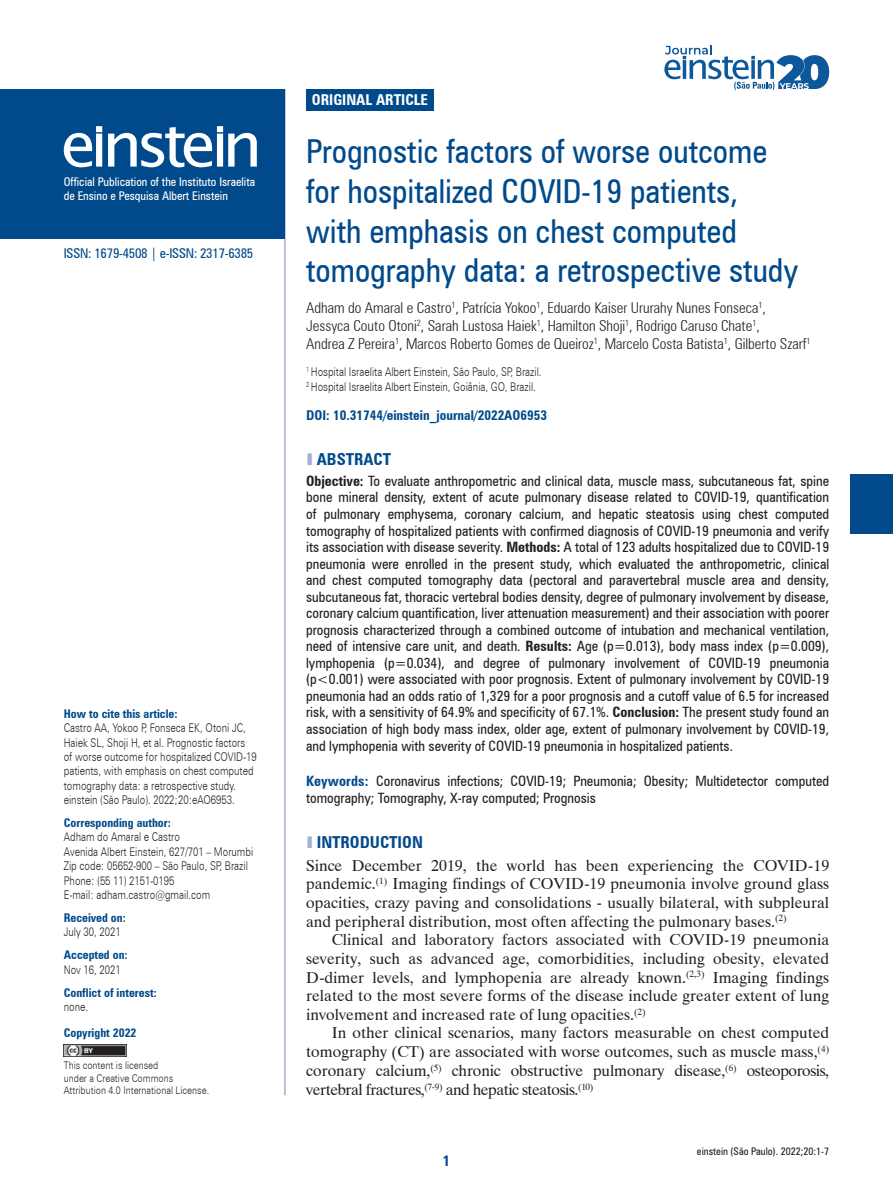
<style>
.page{position:relative;width:893px;height:1191px;background:#fff}
.page>*{position:absolute;margin:0;border:0;box-sizing:border-box;transform-origin:0 0}
.t1{font:condensed 33px/39.6px "Zurich BT";color:#004a8b}
.t2{font:700 condensed 16.5px "Zurich BT";color:#004a8b}
.t3{font:15.75px/18.6px "Dutch 801 BT";color:#231f20;text-align:justify}
.t4{font:300 condensed 15px/18px "Zurich BT";color:#231f20}
.t5{font:700 condensed 15px "Zurich BT";color:#fff}
.t6{font:700 condensed 15px "Zurich BT";color:#004a8b}
.t7{font:condensed 14.25px/16.5px "Zurich BT";color:#231f20;text-align:justify}
.t8{font:700 condensed 13.5px "Zurich BT";color:#004a8b}
.t9{font:condensed 13.5px "Zurich BT";letter-spacing:-.02em;color:#004a8b}
.t10{font:300 12px/14.4px "Zurich BT";color:#231f20;scale:.8 1}
.t11{font:700 condensed 12px "Zurich BT";color:#004a8b}
.t12{font:condensed 12px/14.4px "Zurich BT";color:#fff}
.t13{font:300 10.5px/12.6px "Zurich BT";color:#231f20;scale:.85 1}
.t14{font:condensed 10.5px "Zurich BT";color:#231f20}
.s1{color:#a2b0d2}
.s2{font-weight:700}
.s3{font-weight:700;color:#004a8b}
</style>
<div class="page">
<img style="left:64px;top:1044px;width:63px;height:12px">
<div style="left:306px;top:89px;width:128px;height:21px;background:#004a8b"></div>
<hr style="left:284px;top:89px;width:2px;height:1006px;background:#a2b0d2">
<div style="left:0;top:89px;width:284px;height:149px;background:#004a8b"></div>
<div style="left:850px;top:474px;width:43px;height:60px;background:#004a8b"></div>
<svg style="left:108px;top:126px;width:149px;height:41px"></svg>
<svg style="left:64px;top:126px;width:38px;height:41px"></svg>
<svg style="left:664px;top:45px;width:165px;height:45px"></svg>
<p class="t12" style="left:64px;top:174px;width:193px">Official Publication of the Instituto Israelita de Ensino e Pesquisa Albert Einstein</p>
<p class="t9" style="left:64px;top:245px;width:191px">ISSN: 1679-4508 | e-ISSN: 2317-6385</p>
<p class="t11" style="left:64px;top:706px;width:115px">How to cite this article:</p>
<p class="t10" style="left:64px;top:720px;width:243px">Castro AA, Yokoo P, Fonseca EK, Otoni JC, Haiek SL, Shoji H, et al. Prognostic factors of worse outcome for hospitalized COVID-19 patients, with emphasis on chest computed tomography data: a retrospective study. einstein (São Paulo). 2022;20:eAO6953.</p>
<p class="t11" style="left:64px;top:815px;width:109px">Corresponding author:</p>
<p class="t10" style="left:64px;top:830px;width:238px">Adham do Amaral e Castro<br>Avenida Albert Einstein, 627/701 – Morumbi Zip code: 05652-900 – São Paulo, SP, Brazil Phone: (55 11) 2151-0195<br>E-mail: adham.castro@gmail.com</p>
<p class="t11" style="left:64px;top:910px;width:64px">Received on:</p>
<p class="t10" style="left:64px;top:925px;width:73px">July 30, 2021</p>
<p class="t11" style="left:64px;top:947px;width:65px">Accepted on:</p>
<p class="t10" style="left:64px;top:962px;width:73px">Nov 16, 2021</p>
<p class="t11" style="left:64px;top:985px;width:95px">Conflict of interest:</p>
<p class="t10" style="left:64px;top:999px;width:32px">none.</p>
<p class="t11" style="left:64px;top:1025px;width:74px">Copyright 2022</p>
<p class="t13" style="left:64px;top:1058px;width:173px">This content is licensed<br>under a Creative Commons<br>Attribution 4.0 International License.</p>
<p class="t5" style="left:312px;top:91px;width:118px">ORIGINAL ARTICLE</p>
<h1 class="t1" style="left:306px;top:131px;width:494px">Prognostic factors of worse outcome for hospitalized COVID-19 patients, with emphasis on chest computed tomography data: a retrospective study</h1>
<p class="t4" style="left:306px;top:298px;width:506px">Adham do Amaral e Castro<sup>1</sup>, Patrícia Yokoo<sup>1</sup>, Eduardo Kaiser Ururahy Nunes Fonseca<sup>1</sup>,<br>Jessyca Couto Otoni<sup>2</sup>, Sarah Lustosa Haiek<sup>1</sup>, Hamilton Shoji<sup>1</sup>, Rodrigo Caruso Chate<sup>1</sup>,<br>Andrea Z Pereira<sup>1</sup>, Marcos Roberto Gomes de Queiroz<sup>1</sup>, Marcelo Costa Batista<sup>1</sup>, Gilberto Szarf<sup>1</sup></p>
<p class="t10" style="left:306px;top:365px;width:296px"><sup>1</sup> Hospital Israelita Albert Einstein, São Paulo, SP, Brazil.<br><sup>2</sup> Hospital Israelita Albert Einstein, Goiânia, GO, Brazil.</p>
<p class="t8" style="left:306px;top:407px;width:243px">DOI: 10.31744/einstein_journal/2022AO6953</p>
<p class="t2" style="left:306px;top:449px;width:86px"><span class="s1">❚</span> ABSTRACT</p>
<p class="t7" style="left:306px;top:472px;width:524px"><span class="s2">Objective:</span> To evaluate anthropometric and clinical data, muscle mass, subcutaneous fat, spine bone mineral density, extent of acute pulmonary disease related to COVID-19, quantification of pulmonary emphysema, coronary calcium, and hepatic steatosis using chest computed tomography of hospitalized patients with confirmed diagnosis of COVID-19 pneumonia and verify its association with disease severity. <span class="s2">Methods:</span> A total of 123 adults hospitalized due to COVID-19 pneumonia were enrolled in the present study, which evaluated the anthropometric, clinical and chest computed tomography data (pectoral and paravertebral muscle area and density, subcutaneous fat, thoracic vertebral bodies density, degree of pulmonary involvement by disease, coronary calcium quantification, liver attenuation measurement) and their association with poorer prognosis characterized through a combined outcome of intubation and mechanical ventilation, need of intensive care unit, and death. <span class="s2">Results:</span> Age (p=0.013), body mass index (p=0.009), lymphopenia (p=0.034), and degree of pulmonary involvement of COVID-19 pneumonia (p&lt;0.001) were associated with poor prognosis. Extent of pulmonary involvement by COVID-19 pneumonia had an odds ratio of 1,329 for a poor prognosis and a cutoff value of 6.5 for increased risk, with a sensitivity of 64.9% and specificity of 67.1%. <span class="s2">Conclusion:</span> The present study found an association of high body mass index, older age, extent of pulmonary involvement by COVID-19, and lymphopenia with severity of COVID-19 pneumonia in hospitalized patients.</p>
<p class="t7" style="left:306px;top:772px;width:524px"><span class="s3">Keywords:</span> Coronavirus infections; COVID-19; Pneumonia; Obesity; Multidetector computed tomography; Tomography, X-ray computed; Prognosis</p>
<p class="t2" style="left:306px;top:832px;width:118px"><span class="s1">❚</span> INTRODUCTION</p>
<p class="t3" style="left:306px;top:856px;width:525px">Since December 2019, the world has been experiencing the COVID-19 pandemic.<sup>(1)</sup> Imaging findings of COVID-19 pneumonia involve ground glass opacities, crazy paving and consolidations - usually bilateral, with subpleural and peripheral distribution, most often affecting the pulmonary bases.<sup>(2)</sup></p>
<p class="t3" style="left:306px;top:930px;width:525px;text-indent:26px">Clinical and laboratory factors associated with COVID-19 pneumonia severity, such as advanced age, comorbidities, including obesity, elevated D-dimer levels, and lymphopenia are already known.<sup>(2,3)</sup> Imaging findings related to the most severe forms of the disease include greater extent of lung involvement and increased rate of lung opacities.<sup>(2)</sup></p>
<p class="t3" style="left:306px;top:1023px;width:525px;text-indent:26px">In other clinical scenarios, many factors measurable on chest computed tomography (CT) are associated with worse outcomes, such as muscle mass,<sup>(4) </sup>coronary calcium,<sup>(5)</sup> chronic obstructive pulmonary disease,<sup>(6)</sup> osteoporosis, vertebral fractures,<sup>(7-9)</sup> and hepatic steatosis.<sup>(10)</sup></p>
<p class="t6" style="left:443px;top:1151px;width:9px">1</p>
<p class="t14" style="left:697px;top:1144px;width:134px">einstein (São Paulo). 2022;20:1-7</p>
</div>
